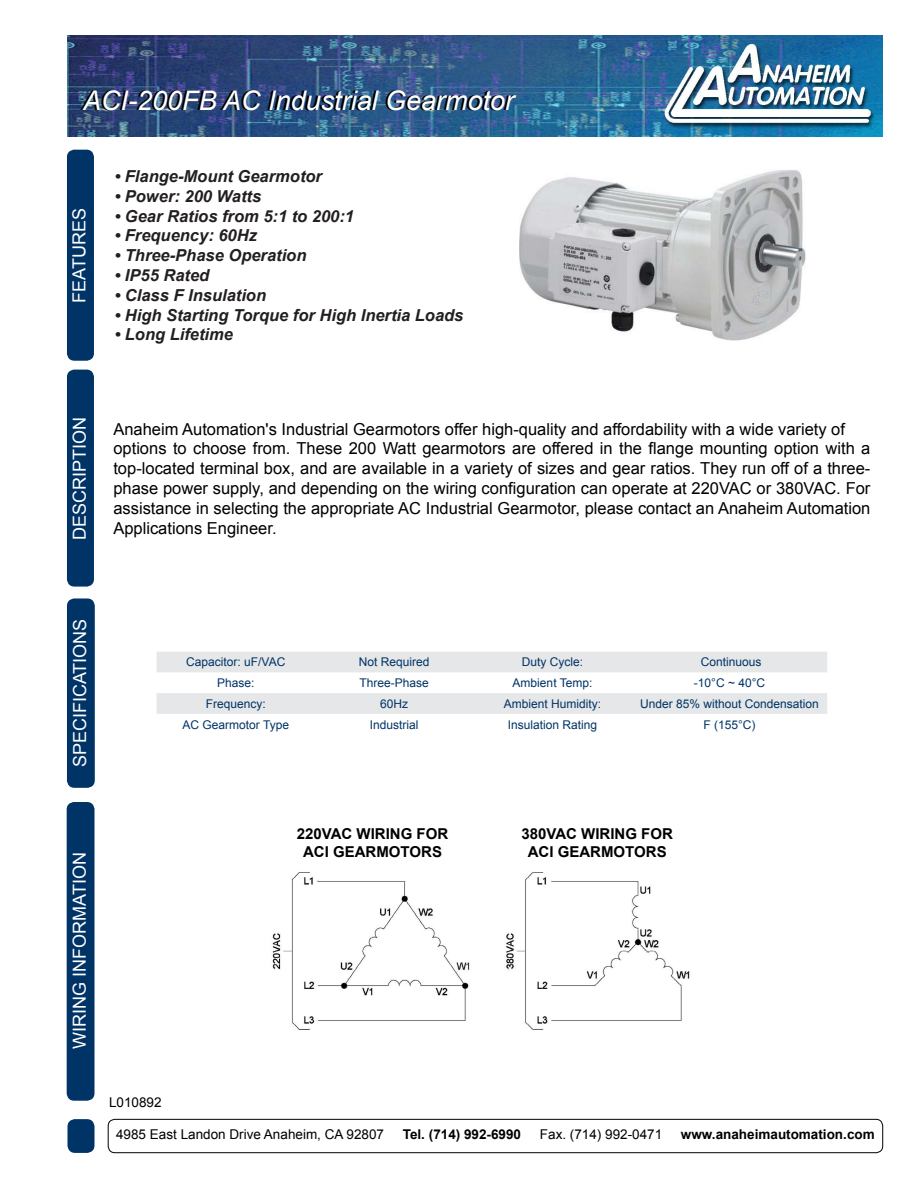
<style>
.page{position:relative;width:918px;height:1188px;background:#fff}
.page>*{position:absolute;margin:0;border:0;box-sizing:border-box;transform-origin:0 0}
.t1{font:italic 27px "Arial";color:#fff}
.t2{font:18px "Arial";color:#fff}
.t3{font:16.5px/19.8px "Arial";color:#000}
.t4{font:italic 700 16.5px "Arial";color:#231f20}
.t5{font:700 15px/18px "Arial";color:#000;text-align:center}
.t6{font:13.5px "Arial";color:#000}
.t7{font:700 13.5px "Arial";color:#000}
.t8{font:12px "Arial";color:#036}
</style>
<div class="page">
<img style="left:68px;top:35px;width:815px;height:101px">
<div style="left:68px;top:150px;width:25px;height:210px;background:#036;border-radius:7px"></div>
<div style="left:67px;top:150px;width:27px;height:211px;border:2px solid #036;border-radius:7px"></div>
<div style="left:68px;top:1120px;width:26px;height:32px;background:#036;border-radius:7px"></div>
<div style="left:68px;top:1119px;width:26px;height:34px;border:2px solid #036;border-radius:7px"></div>
<div style="left:108px;top:1119px;width:775px;height:34px;border:1px solid #000;border-radius:7px"></div>
<div style="left:68px;top:370px;width:25px;height:216px;background:#036;border-radius:7px"></div>
<div style="left:67px;top:370px;width:27px;height:217px;border:2px solid #036;border-radius:7px"></div>
<div style="left:67px;top:803px;width:27px;height:297px;background:#036;border-radius:7px"></div>
<div style="left:67px;top:802px;width:28px;height:299px;border:2px solid #036;border-radius:7px"></div>
<img style="left:272px;top:872px;width:418px;height:158px">
<img style="left:519px;top:170px;width:286px;height:171px">
<svg style="left:157px;top:652px;width:670px;height:62px"></svg>
<div style="left:68px;top:599px;width:26px;height:188px;background:#036;border-radius:7px"></div>
<div style="left:67px;top:598px;width:28px;height:190px;border:2px solid #036;border-radius:7px"></div>
<h1 class="t1" style="left:83px;top:83px;width:433px">ACI-200FB AC Industrial Gearmotor</h1>
<p class="t2" style="left:67px;top:303px;width:96px;rotate:-90deg">FEATURES</p>
<p class="t4" style="left:115px;top:165px;width:209px">• Flange-Mount Gearmotor</p>
<p class="t4" style="left:115px;top:185px;width:148px">• Power: 200 Watts</p>
<p class="t4" style="left:115px;top:205px;width:241px">• Gear Ratios from 5:1 to 200:1</p>
<p class="t4" style="left:115px;top:225px;width:144px">• Frequency: 60Hz</p>
<p class="t4" style="left:115px;top:244px;width:193px">• Three-Phase Operation</p>
<p class="t4" style="left:115px;top:264px;width:96px">• IP55 Rated</p>
<p class="t4" style="left:115px;top:284px;width:153px">• Class F Insulation</p>
<p class="t4" style="left:115px;top:304px;width:350px">• High Starting Torque for High Inertia Loads</p>
<p class="t4" style="left:115px;top:324px;width:120px">• Long Lifetime</p>
<p class="t2" style="left:68px;top:540px;width:125px;rotate:-90deg">DESCRIPTION</p>
<p class="t3" style="left:113px;top:419px;width:759px">Anaheim Automation's Industrial Gearmotors offer high-quality and affordability with a wide variety of options to choose from. These 200 Watt gearmotors are offered in the flange mounting option with a top-located terminal box, and are available in a variety of sizes and gear ratios. They run off of a three&shy;phase power supply, and depending on the wiring configuration can operate at 220VAC or 380VAC. For assistance in selecting the appropriate AC Industrial Gearmotor, please contact an Anaheim Automation Applications Engineer.</p>
<p class="t2" style="left:68px;top:767px;width:150px;rotate:-90deg">SPECIFICATIONS</p>
<p class="t8" style="left:186px;top:654px;width:101px">Capacitor: uF/VAC</p>
<p class="t8" style="left:359px;top:654px;width:72px">Not Required</p>
<p class="t8" style="left:522px;top:654px;width:63px">Duty Cycle:</p>
<p class="t8" style="left:701px;top:654px;width:62px">Continuous</p>
<p class="t8" style="left:217px;top:675px;width:39px">Phase:</p>
<p class="t8" style="left:359px;top:675px;width:71px">Three-Phase</p>
<p class="t8" style="left:513px;top:675px;width:81px">Ambient Temp:</p>
<p class="t8" style="left:694px;top:675px;width:73px">-10°C ~ 40°C</p>
<p class="t8" style="left:206px;top:696px;width:62px">Frequency:</p>
<p class="t8" style="left:380px;top:696px;width:30px">60Hz</p>
<p class="t8" style="left:504px;top:696px;width:99px">Ambient Humidity:</p>
<p class="t8" style="left:640px;top:696px;width:180px">Under 85% without Condensation</p>
<p class="t8" style="left:183px;top:717px;width:108px">AC Gearmotor Type</p>
<p class="t8" style="left:370px;top:717px;width:50px">Industrial</p>
<p class="t8" style="left:508px;top:717px;width:91px">Insulation Rating</p>
<p class="t8" style="left:703px;top:717px;width:54px">F (155°C)</p>
<p class="t2" style="left:68px;top:1049px;width:198px;rotate:-90deg">WIRING INFORMATION</p>
<p class="t6" style="left:109px;top:1094px;width:54px">L010892</p>
<p class="t5" style="left:297px;top:825px;width:153px">220VAC WIRING FOR<br>ACI GEARMOTORS</p>
<p class="t5" style="left:522px;top:825px;width:153px">380VAC WIRING FOR<br>ACI GEARMOTORS</p>
<p class="t6" style="left:116px;top:1125px;width:269px">4985 East Landon Drive Anaheim, CA 92807</p>
<p class="t7" style="left:403px;top:1125px;width:120px">Tel. (714) 992-6990</p>
<p class="t6" style="left:540px;top:1125px;width:124px">Fax. (714) 992-0471</p>
<p class="t7" style="left:681px;top:1125px;width:195px">www.anaheimautomation.com</p>
</div>
